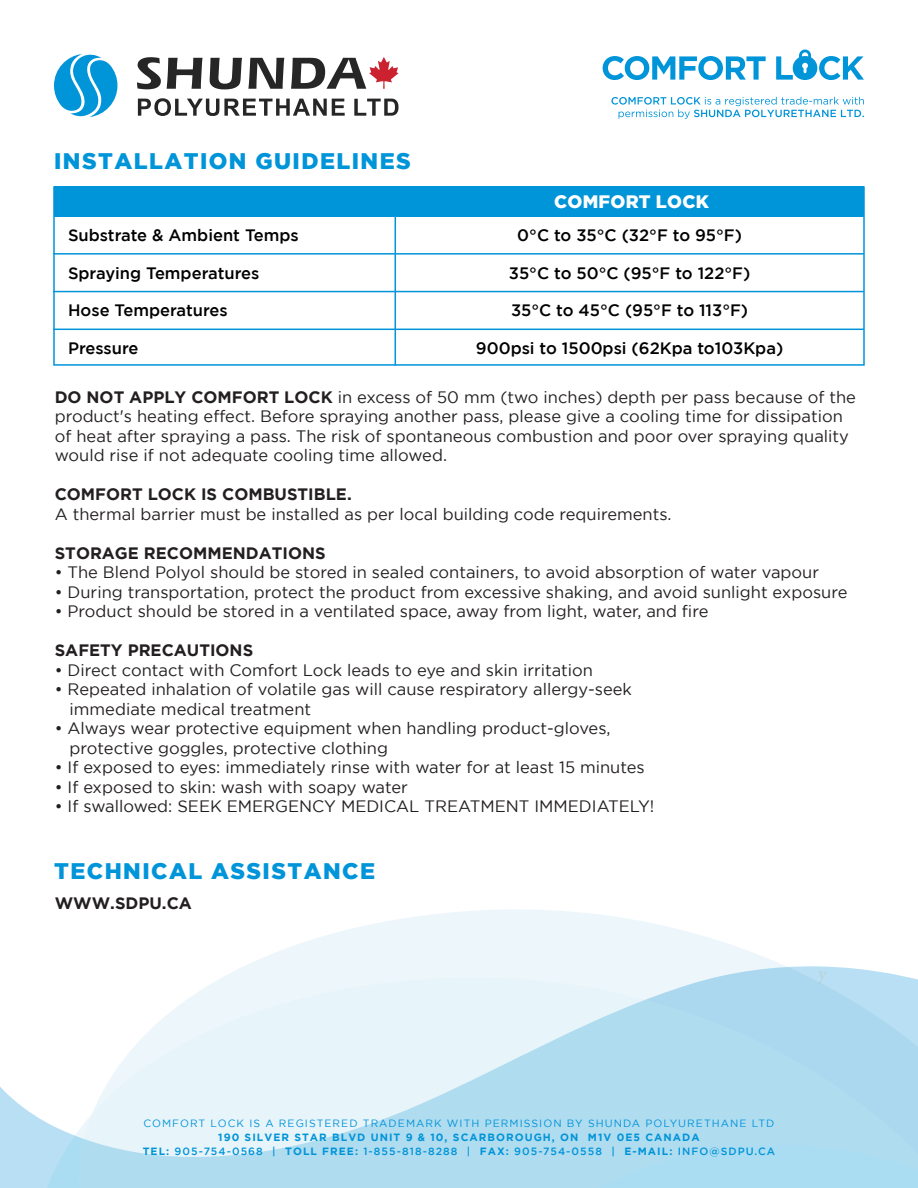
<style>
.page{position:relative;width:918px;height:1188px;background:#fff}
.page>*{position:absolute;margin:0;border:0;box-sizing:border-box;transform-origin:0 0}
.t1{font:900 22.5px "Gotham";letter-spacing:.065em;color:#0094d9}
.t2{font:900 18px "Gotham";letter-spacing:.015em;color:#fff}
.t3{font:16.5px/19.5px "Gotham";color:#231f20}
.t4{font:500 16.5px "Gotham";color:#000}
.t5{font:700 16.5px "Gotham";color:#231f20}
.t6{font:500 10.5px "Gotham";letter-spacing:.1em;color:#0094d9}
.t7{font:10.5px "Gotham";letter-spacing:.1em;color:#0094d9}
.t8{font:700 10.5px "Gotham";letter-spacing:.1em;color:#0094d9}
.s1{font-weight:700}
</style>
<div class="page">
<svg style="left:286px;top:909px;width:456px;height:40px;fill:#edf7fb"></svg>
<svg style="left:138px;top:98px;width:261px;height:18px"></svg>
<svg style="left:137px;top:57px;width:24px;height:32px"></svg>
<svg style="left:167px;top:58px;width:36px;height:31px"></svg>
<svg style="left:248px;top:58px;width:36px;height:31px"></svg>
<svg style="left:210px;top:58px;width:32px;height:31px"></svg>
<svg style="left:291px;top:57px;width:108px;height:32px"></svg>
<svg style="left:54px;top:54px;width:63px;height:63px"></svg>
<svg style="left:0;top:949px;width:918px;height:239px;background:#cfe9f5"></svg>
<div style="left:54px;top:186px;width:810px;height:31px;background:#0094d9"></div>
<hr style="left:395px;top:202px;width:1px;height:164px;background:#0094d9">
<hr style="left:53px;top:253px;width:811px;height:2px;background:#0094d9">
<div style="left:53px;top:186px;width:812px;height:180px;border:2px solid #0094d9"></div>
<hr style="left:53px;top:291px;width:811px;height:1px;background:#0094d9">
<hr style="left:53px;top:329px;width:811px;height:1px;background:#0094d9">
<svg style="left:603px;top:56px;width:163px;height:24px"></svg>
<svg style="left:776px;top:49px;width:88px;height:31px"></svg>
<svg style="left:611px;top:97px;width:253px;height:22px"></svg>
<svg style="left:817px;top:972px;width:10px;height:13px"></svg>
<p class="t1" style="left:54px;top:148px;width:358px">INSTALLATION GUIDELINES</p>
<p class="t2" style="left:554px;top:191px;width:156px">COMFORT LOCK</p>
<p class="t4" style="left:68px;top:226px;width:232px">Substrate &amp; Ambient Temps</p>
<p class="t4" style="left:68px;top:264px;width:193px">Spraying Temperatures</p>
<p class="t4" style="left:68px;top:301px;width:161px">Hose Temperatures</p>
<p class="t4" style="left:68px;top:339px;width:72px">Pressure</p>
<p class="t4" style="left:517px;top:226px;width:226px">0°C to 35°C (32°F to 95°F)</p>
<p class="t4" style="left:509px;top:264px;width:243px">35°C to 50°C (95°F to 122°F)</p>
<p class="t4" style="left:511px;top:301px;width:239px">35°C to 45°C (95°F to 113°F)</p>
<p class="t4" style="left:476px;top:339px;width:309px">900psi to 1500psi (62Kpa to103Kpa)</p>
<p class="t3" style="left:55px;top:387px;width:803px"><span class="s1">DO NOT APPLY COMFORT LOCK</span> in excess of 50 mm (two inches) depth per pass because of the product's heating effect. Before spraying another pass, please give a cooling time for dissipation of heat after spraying a pass. The risk of spontaneous combustion and poor over spraying quality would rise if not adequate cooling time allowed.</p>
<p class="t3" style="left:55px;top:484px;width:618px"><span class="s1">COMFORT LOCK IS COMBUSTIBLE.<br></span>A thermal barrier must be installed as per local building code requirements.</p>
<p class="t5" style="left:55px;top:543px;width:272px">STORAGE RECOMMENDATIONS</p>
<p class="t3" style="left:55px;top:562px;width:766px">• The Blend Polyol should be stored in sealed containers, to avoid absorption of water vapour</p>
<p class="t3" style="left:55px;top:582px;width:794px">• During transportation, protect the product from excessive shaking, and avoid sunlight exposure</p>
<p class="t3" style="left:55px;top:601px;width:655px">• Product should be stored in a ventilated space, away from light, water, and fire</p>
<p class="t5" style="left:55px;top:641px;width:200px">SAFETY PRECAUTIONS</p>
<p class="t3" style="left:55px;top:660px;width:540px">• Direct contact with Comfort Lock leads to eye and skin irritation</p>
<p class="t3" style="left:70px;top:679px;width:564px;text-indent:-15px">• Repeated inhalation of volatile gas will cause respiratory allergy-seek immediate medical treatment</p>
<p class="t3" style="left:70px;top:718px;width:543px;text-indent:-15px">• Always wear protective equipment when handling product-gloves, protective goggles, protective clothing</p>
<p class="t3" style="left:55px;top:757px;width:592px">• If exposed to eyes: immediately rinse with water for at least 15 minutes</p>
<p class="t3" style="left:55px;top:777px;width:355px">• If exposed to skin: wash with soapy water</p>
<p class="t3" style="left:55px;top:796px;width:601px">• If swallowed: SEEK EMERGENCY MEDICAL TREATMENT IMMEDIATELY!</p>
<p class="t1" style="left:54px;top:858px;width:322px">TECHNICAL ASSISTANCE</p>
<p class="t5" style="left:55px;top:894px;width:139px">WWW.SDPU.CA</p>
<p class="t7" style="left:144px;top:1117px;width:632px">COMFORT LOCK IS A REGISTERED TRADEMARK WITH PERMISSION BY SHUNDA POLYURETHANE LTD</p>
<p class="t8" style="left:218px;top:1131px;width:483px">190 SILVER STAR BLVD UNIT 9 &amp; 10, SCARBOROUGH, ON M1V 0E5 CANADA</p>
<p class="t6" style="left:143px;top:1145px;width:634px"><span class="s1">TEL:</span> 905-754-0568 | <span class="s1">TOLL FREE:</span> 1-855-818-8288 | <span class="s1">FAX:</span> 905-754-0558 | <span class="s1">E-MAIL:</span> INFO@SDPU.CA</p>
</div>
